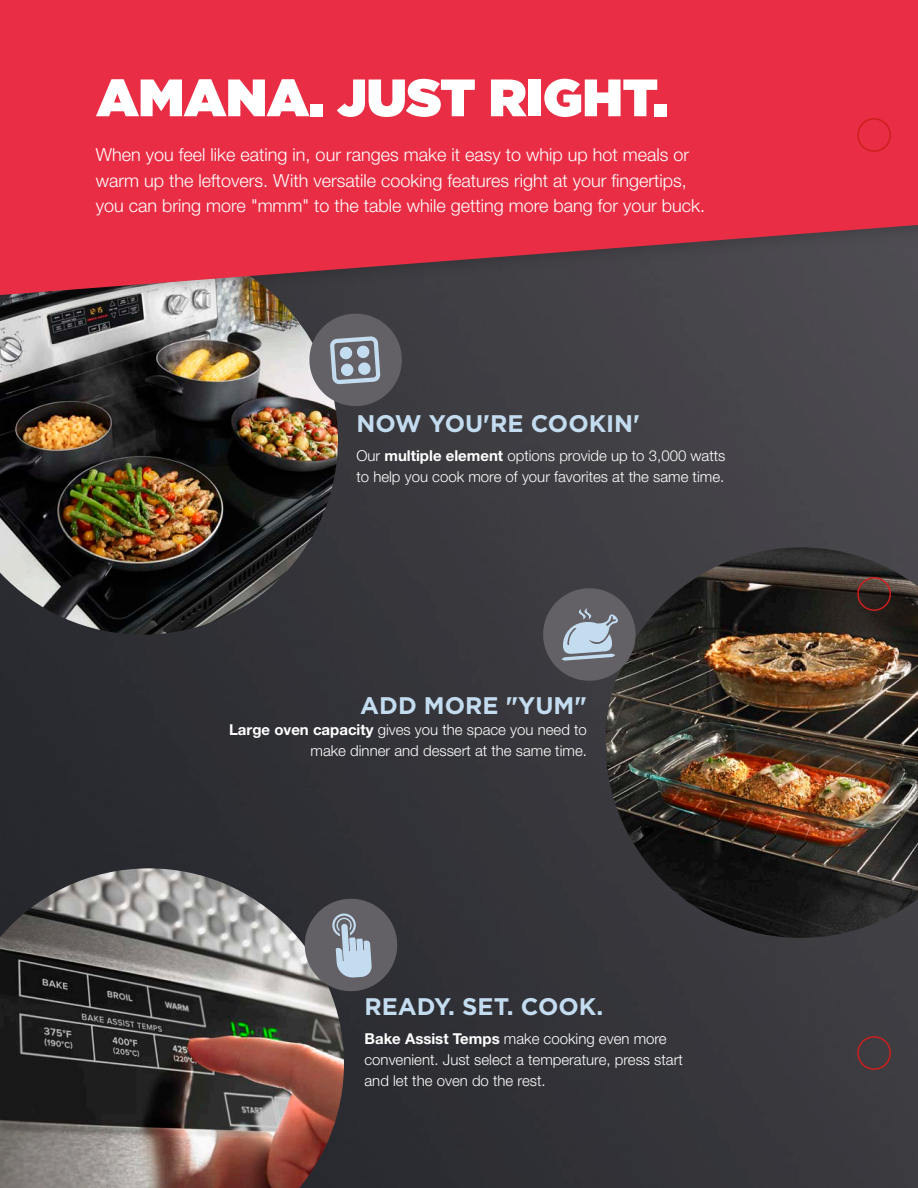
<style>
.page{position:relative;width:918px;height:1188px;background:#fff}
.page>*{position:absolute;margin:0;border:0;box-sizing:border-box;transform-origin:0 0}
.t1{font:900 52.5px "Gotham";color:#fff}
.t2{font:700 24px "Gotham";color:#c4dcef}
.t3{font:300 18px/25.5px "Helvetica Neue LT Std";color:#fff}
.t4{font:300 15px/21px "Helvetica Neue LT Std";color:#fff}
.s1{font-weight:700}
</style>
<div class="page">
<img style="left:0;top:345px;width:918px;height:843px">
<img style="left:606px;top:547px;width:312px;height:391px">
<img style="left:0;top:868px;width:344px;height:320px">
<img style="left:0;top:345px;width:338px;height:290px">
<div style="left:0;top:0;width:918px;height:345px;background:#1c1b1a;opacity:.38"></div>
<svg style="left:0;top:0;width:918px;height:295px;background:#d63045"></svg>
<svg style="left:306px;top:310px;width:99px;height:99px;background:#68686e"></svg>
<div style="left:340px;top:347px;width:12px;height:13px;background:#c4dcef;border-radius:50%"></div>
<div style="left:357px;top:345px;width:13px;height:13px;background:#c4dcef;border-radius:50%"></div>
<div style="left:341px;top:363px;width:13px;height:13px;background:#c4dcef;border-radius:50%"></div>
<div style="left:358px;top:362px;width:13px;height:13px;background:#c4dcef;border-radius:50%"></div>
<svg style="left:540px;top:585px;width:99px;height:99px;background:#64676e"></svg>
<svg style="left:302px;top:896px;width:98px;height:98px;background:#6a6c73"></svg>
<div style="left:857px;top:118px;width:34px;height:34px;border:2px solid #cc1f1e;border-radius:50%"></div>
<div style="left:857px;top:577px;width:34px;height:34px;border:2px solid #cc1f1e;border-radius:50%"></div>
<div style="left:857px;top:1036px;width:34px;height:34px;border:2px solid #cc1f1e;border-radius:50%"></div>
<h1 class="t1" style="left:97px;top:60px;width:572px">AMANA. JUST RIGHT.</h1>
<p class="t3" style="left:96px;top:142px;width:611px">When you feel like eating in, our ranges make it easy to whip up hot meals or warm up the leftovers. With versatile cooking features right at your fingertips, you can bring more "mmm" to the table while getting more bang for your buck.</p>
<h2 class="t2" style="left:356px;top:408px;width:285px">NOW YOU'RE COOKIN'</h2>
<p class="t4" style="left:356px;top:445px;width:371px">Our <span class="s1">multiple element</span> options provide up to 3,000 watts to help you cook more of your favorites at the same time.</p>
<h2 class="t2" style="left:360px;top:690px;width:228px">ADD MORE "YUM"</h2>
<p class="t4" style="left:229px;top:719px;width:359px;text-align:right"><span class="s1">Large oven capacity</span> gives you the space you need to make dinner and dessert at the same time.</p>
<h2 class="t2" style="left:364px;top:991px;width:240px">READY. SET. COOK.</h2>
<p class="t4" style="left:364px;top:1028px;width:320px"><span class="s1">Bake Assist Temps</span> make cooking even more convenient. Just select a temperature, press start and let the oven do the rest.</p>
</div>
